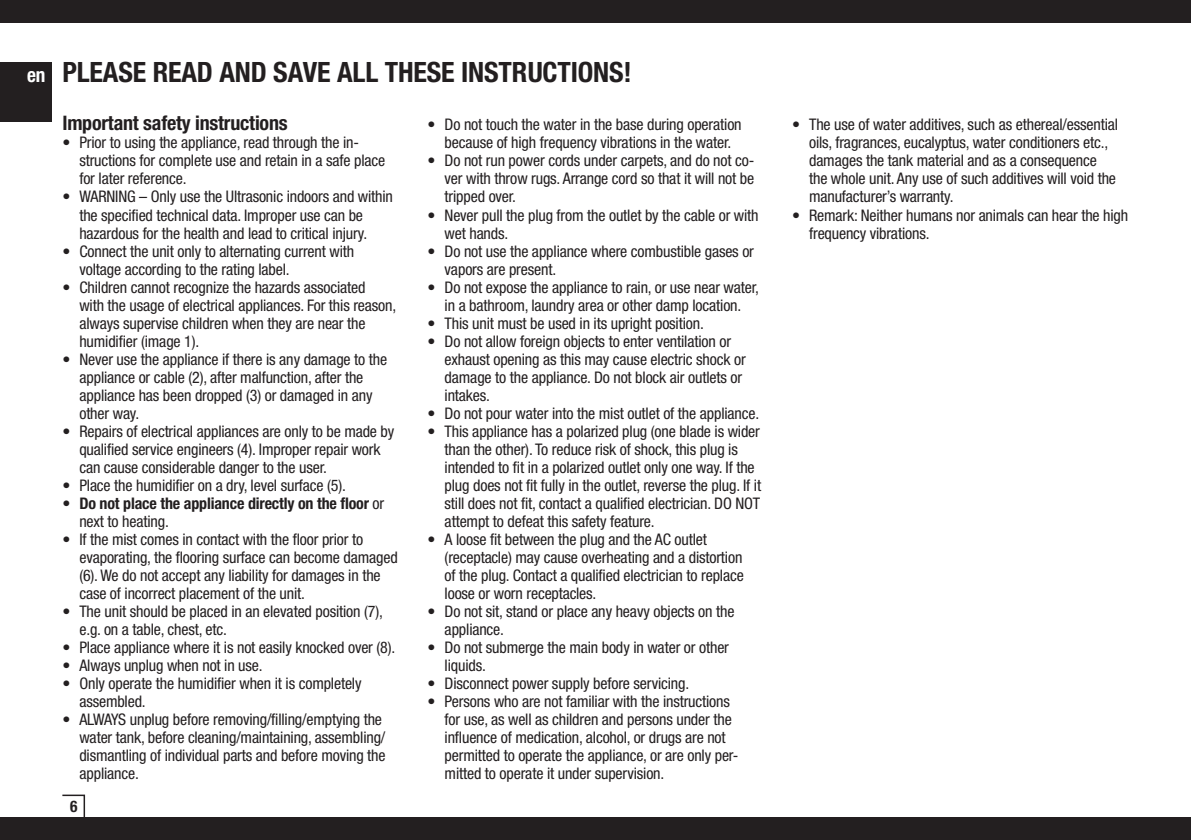
<style>
.page{position:relative;width:1191px;height:840px;background:#fff}
.page>*{position:absolute;margin:0;border:0;box-sizing:border-box;transform-origin:0 0}
.t1{font:700 condensed 28px "Helvetica Neue LT Pro";letter-spacing:-.005em;color:#231f20}
.zwischentitel_10p{font:700 condensed 20px "Helvetica Neue LT Pro";letter-spacing:-.01em;color:#231f20}
.t2{font:700 condensed 20px "Helvetica Neue LT Pro";color:#fff;scale:.96 1}
.lautext_8p_einzug{font:condensed 16px/18px "Helvetica Neue LT Pro";letter-spacing:-.01em;color:#231f20}
.lautext_8p_einzug-2{font:700 condensed 16px/18px "Helvetica Neue LT Pro";letter-spacing:-.01em;color:#231f20}
.s1{font-weight:400}
</style>
<div class="page">
<div style="left:0;top:0;width:1191px;height:23px;background:#231f20"></div>
<div style="left:0;top:816px;width:1191px;height:23px;background:#231f20"></div>
<div style="left:0;top:62px;width:51px;height:60px;background:#231f20"></div>
<svg style="left:61px;top:794px;width:25px;height:23px"></svg>
<p class="t2" style="left:27px;top:63px;width:21px">en</p>
<p class="t1" style="left:62px;top:55px;width:571px">PLEASE READ AND SAVE ALL THESE INSTRUCTIONS!</p>
<p class="zwischentitel_10p" style="left:62px;top:111px;width:227px">Important safety instructions</p>
<p class="lautext_8p_einzug" style="left:79px;top:133px;width:307px;text-indent:-17px">• Prior to using the appliance, read through the in&shy;structions for complete use and retain in a safe place for later reference.</p>
<p class="lautext_8p_einzug" style="left:79px;top:187px;width:315px;text-indent:-17px">• WARNING – Only use the Ultrasonic indoors and within the specified technical data. Improper use can be hazardous for the health and lead to critical injury.</p>
<p class="lautext_8p_einzug" style="left:79px;top:241px;width:276px;text-indent:-17px">• Connect the unit only to alternating current with voltage according to the rating label.</p>
<p class="lautext_8p_einzug" style="left:79px;top:277px;width:318px;text-indent:-17px">• Children cannot recognize the hazards associated<br>with the usage of electrical appliances. For this reason, always supervise children when they are near the humidifier (image 1).</p>
<p class="lautext_8p_einzug" style="left:79px;top:349px;width:309px;text-indent:-17px">• Never use the appliance if there is any damage to the appliance or cable (2), after malfunction, after the appliance has been dropped (3) or damaged in any other way.</p>
<p class="lautext_8p_einzug" style="left:79px;top:421px;width:316px;text-indent:-17px">• Repairs of electrical appliances are only to be made by qualified service engineers (4). Improper repair work can cause considerable danger to the user.</p>
<p class="lautext_8p_einzug" style="left:62px;top:475px;width:285px">• Place the humidifier on a dry, level surface (5).</p>
<p class="lautext_8p_einzug-2" style="left:79px;top:493px;width:306px;text-indent:-17px"><span class="s1">•</span> Do not place the appliance directly on the floor <span class="s1">or next to heating.</span></p>
<p class="lautext_8p_einzug" style="left:79px;top:529px;width:320px;text-indent:-17px">• If the mist comes in contact with the floor prior to evaporating, the flooring surface can become damaged (6). We do not accept any liability for damages in the case of incorrect placement of the unit.</p>
<p class="lautext_8p_einzug" style="left:79px;top:601px;width:305px;text-indent:-17px">• The unit should be placed in an elevated position (7), e.g. on a table, chest, etc.</p>
<p class="lautext_8p_einzug" style="left:62px;top:637px;width:334px">• Place appliance where it is not easily knocked over (8).</p>
<p class="lautext_8p_einzug" style="left:62px;top:655px;width:202px">• Always unplug when not in use.</p>
<p class="lautext_8p_einzug" style="left:79px;top:673px;width:284px;text-indent:-17px">• Only operate the humidifier when it is completely assembled.</p>
<p class="lautext_8p_einzug" style="left:79px;top:709px;width:308px;text-indent:-17px">• ALWAYS unplug before removing/filling/emptying the water tank, before cleaning/maintaining, assembling/ dismantling of individual parts and before moving the appliance.</p>
<p class="lautext_8p_einzug" style="left:427px;top:115px;width:316px;text-align:center">• Do not touch the water in the base during operation because of high frequency vibrations in the water.</p>
<p class="lautext_8p_einzug" style="left:444px;top:151px;width:311px;text-align:justify;text-indent:-17px">• Do not run power cords under carpets, and do not co&shy;ver with throw rugs. Arrange cord so that it will not be tripped over.</p>
<p class="lautext_8p_einzug" style="left:444px;top:205px;width:315px;text-indent:-17px">• Never pull the plug from the outlet by the cable or with wet hands.</p>
<p class="lautext_8p_einzug" style="left:444px;top:241px;width:311px;text-indent:-17px">• Do not use the appliance where combustible gases or vapors are present.</p>
<p class="lautext_8p_einzug" style="left:427px;top:277px;width:333px;text-align:center">• Do not expose the appliance to rain, or use near water, in a bathroom, laundry area or other damp location.</p>
<p class="lautext_8p_einzug" style="left:427px;top:313px;width:278px">• This unit must be used in its upright position.</p>
<p class="lautext_8p_einzug" style="left:444px;top:331px;width:303px;text-indent:-17px">• Do not allow foreign objects to enter ventilation or ex-haust opening as this may cause electric shock or damage to the appliance. Do not block air outlets or intakes.</p>
<p class="lautext_8p_einzug" style="left:427px;top:403px;width:333px">• Do not pour water into the mist outlet of the appliance.</p>
<p class="lautext_8p_einzug" style="left:444px;top:421px;width:318px;text-indent:-17px">• This appliance has a polarized plug (one blade is wider than the other). To reduce risk of shock, this plug is intended to fit in a polarized outlet only one way. If the plug does not fit fully in the outlet, reverse the plug. If it still does not fit, contact a qualified electrician. DO NOT attempt to defeat this safety feature.</p>
<p class="lautext_8p_einzug" style="left:444px;top:529px;width:301px;text-indent:-17px">• A loose fit between the plug and the AC outlet (receptacle) may cause overheating and a distortion of the plug. Contact a qualified electrician to replace loose or worn receptacles.</p>
<p class="lautext_8p_einzug" style="left:444px;top:601px;width:291px;text-indent:-17px">• Do not sit, stand or place any heavy objects on the appliance.</p>
<p class="lautext_8p_einzug" style="left:444px;top:637px;width:286px;text-indent:-17px">• Do not submerge the main body in water or other liquids.</p>
<p class="lautext_8p_einzug" style="left:427px;top:673px;width:263px">• Disconnect power supply before servicing.</p>
<p class="lautext_8p_einzug" style="left:444px;top:691px;width:295px;text-indent:-17px">• Persons who are not familiar with the instructions for use, as well as children and persons under the influence of medication, alcohol, or drugs are not permitted to operate the appliance, or are only per&shy;mitted to operate it under supervision.</p>
<p class="lautext_8p_einzug" style="left:809px;top:115px;width:310px;text-indent:-17px">• The use of water additives, such as ethereal/essential oils, fragrances, eucalyptus, water conditioners etc., damages the tank material and as a consequence the whole unit. Any use of such additives will void the manufacturer’s warranty.</p>
<p class="lautext_8p_einzug" style="left:809px;top:205px;width:321px;text-indent:-17px">• Remark: Neither humans nor animals can hear the high frequency vibrations.</p>
</div>
